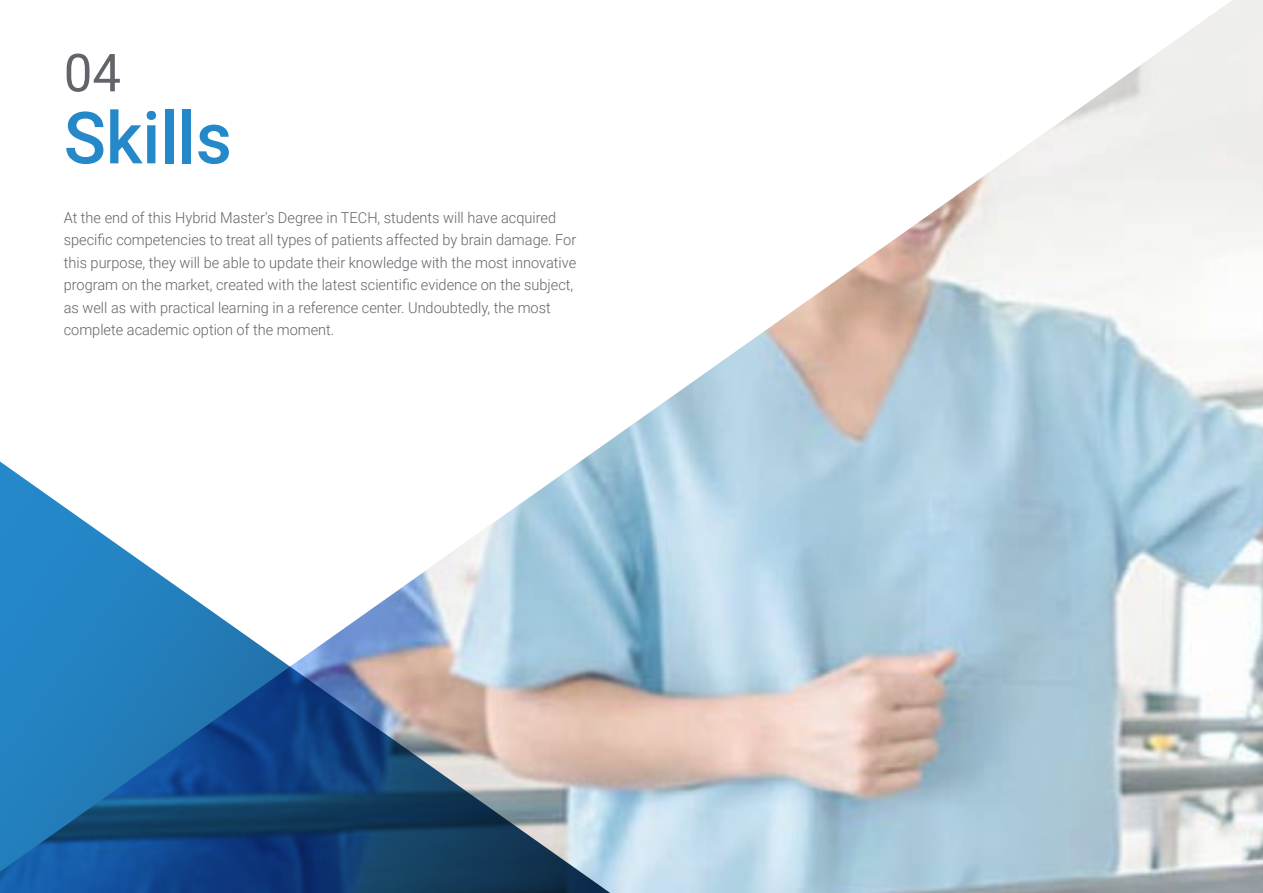
<style>
.page{position:relative;width:1263px;height:893px;background:#fff}
.page>*{position:absolute;margin:0;border:0;box-sizing:border-box;transform-origin:0 0}
.t1{font:500 72px "Roboto";color:#2488c9}
.t2{font:52.5px "Roboto";color:#61646a}
.t3{font:300 15px/22.5px "Roboto";color:#61646a}
</style>
<div class="page">
<img style="left:602px;top:0;width:661px;height:893px">
<svg style="left:0;top:446px;width:640px;height:447px"></svg>
<h2 class="t2" style="left:64px;top:36px;width:59px">04</h2>
<h1 class="t1" style="left:64px;top:87px;width:170px">Skills</h1>
<p class="t3" style="left:64px;top:206px;width:514px">At the end of this Hybrid Master's Degree in TECH, students will have acquired specific competencies to treat all types of patients affected by brain damage. For this purpose, they will be able to update their knowledge with the most innovative program on the market, created with the latest scientific evidence on the subject, as well as with practical learning in a reference center. Undoubtedly, the most complete academic option of the moment.</p>
</div>
